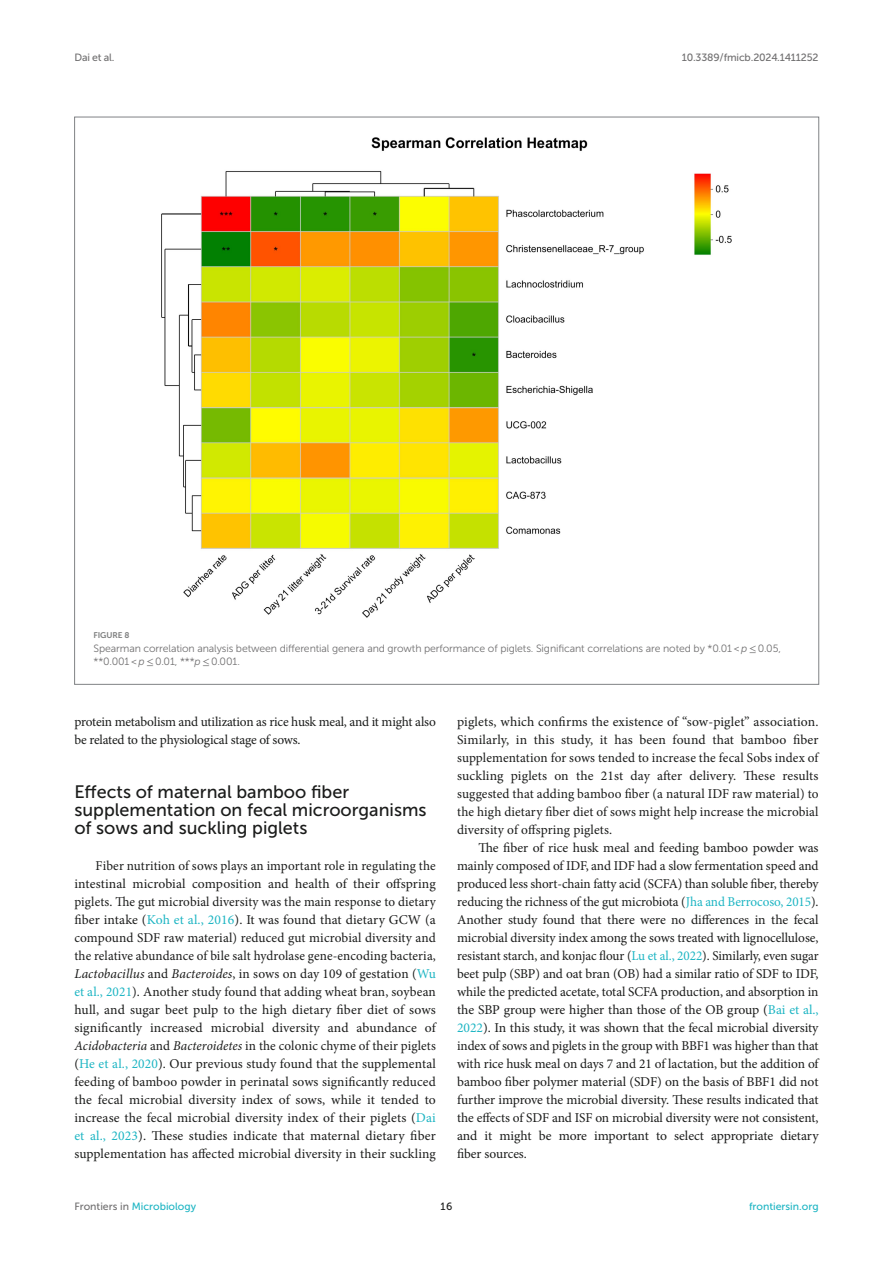
<style>
.page{position:relative;width:893px;height:1263px;background:#fff}
.page>*{position:absolute;margin:0;border:0;box-sizing:border-box;transform-origin:0 0}
.HEAD_2{font:18px/18px "Museo Sans 500";color:#1b1c1b}
.TEXT_FLUSH{font:13.5px/18px "Minion Pro";letter-spacing:.01em;color:#1b1c1b;text-align:justify}
.TEXT{font:13.5px/18px "Minion Pro";letter-spacing:-.015em;color:#1b1c1b}
.FIG_LEG{font:10.5px/13.5px "Museo Sans 300";letter-spacing:-.01em;color:#706f70}
.t1{font:10.5px "Museo Sans 500";color:#1db5c3}
.t2{font:10.5px "Museo Sans 500";letter-spacing:-.015em;color:#706f70}
.t3{font:10.5px "Museo Sans 500";color:#1b1c1b}
.FIG_HD{font:8.25px "Museo Sans 700";letter-spacing:-.01em;color:#7e7f7f}
.s1{font-style:italic}
.s2{font-family:"STIX General"}
.s3{color:#1db5c3}
.s4{color:#706f70}
</style>
<div class="page">
<img style="left:161px;top:137px;width:571px;height:481px">
<p class="t2" style="left:74px;top:51px;width:42px">Dai et al.</p>
<p class="t2" style="left:682px;top:51px;width:138px">10.3389/fmicb.2024.1411252</p>
<p class="FIG_HD" style="left:94px;top:631px;width:37px">FIGURE 8</p>
<p class="FIG_LEG" style="left:94px;top:642px;width:689px">Spearman correlation analysis between differential genera and growth performance of piglets. Significant correlations are noted by *0.01 &lt; <span class="s1">p</span> <span class="s2">≤</span> 0.05, **0.001 &lt; <span class="s1">p</span> <span class="s2">≤</span> 0.01, ***<span class="s1">p</span> <span class="s2">≤</span> 0.001.</p>
<p class="TEXT" style="left:74px;top:713px;width:363px">protein metabolism and utilization as rice husk meal, and it might also be related to the physiological stage of sows.</p>
<p class="HEAD_2" style="left:74px;top:783px;width:354px">Effects of maternal bamboo fiber supplementation on fecal microorganisms of sows and suckling piglets</p>
<p class="TEXT_FLUSH" style="left:74px;top:857px;width:363px;text-indent:21px">Fiber nutrition of sows plays an important role in regulating the intestinal microbial composition and health of their offspring piglets. The gut microbial diversity was the main response to dietary fiber intake (<span class="s3">Koh et al., 2016</span>). It was found that dietary GCW (a compound SDF raw material) reduced gut microbial diversity and the relative abundance of bile salt hydrolase gene-encoding bacteria, <span class="s1">Lactobacillus</span> and <span class="s1">Bacteroides</span>, in sows on day 109 of gestation (<span class="s3">Wu et al., 2021</span>). Another study found that adding wheat bran, soybean hull, and sugar beet pulp to the high dietary fiber diet of sows significantly increased microbial diversity and abundance of <span class="s1">Acidobacteria</span> and <span class="s1">Bacteroidetes</span> in the colonic chyme of their piglets (<span class="s3">He et al., 2020</span>). Our previous study found that the supplemental feeding of bamboo powder in perinatal sows significantly reduced the fecal microbial diversity index of sows, while it tended to increase the fecal microbial diversity index of their piglets (<span class="s3">Dai et al., 2023</span>). These studies indicate that maternal dietary fiber supplementation has affected microbial diversity in their suckling</p>
<p class="TEXT_FLUSH" style="left:457px;top:713px;width:363px">piglets, which confirms the existence of “sow-piglet” association.<br>Similarly, in this study, it has been found that bamboo fiber supplementation for sows tended to increase the fecal Sobs index of suckling piglets on the 21st day after delivery. These results suggested that adding bamboo fiber (a natural IDF raw material) to the high dietary fiber diet of sows might help increase the microbial diversity of offspring piglets.</p>
<p class="TEXT" style="left:457px;top:839px;width:363px;text-align:justify;text-indent:21px">The fiber of rice husk meal and feeding bamboo powder was mainly composed of IDF, and IDF had a slow fermentation speed and produced less short-chain fatty acid (SCFA) than soluble fiber, thereby reducing the richness of the gut microbiota (<span class="s3">Jha and Berrocoso, 2015</span>).<br>Another study found that there were no differences in the fecal microbial diversity index among the sows treated with lignocellulose, resistant starch, and konjac flour (<span class="s3">Lu et al., 2022</span>). Similarly, even sugar beet pulp (SBP) and oat bran (OB) had a similar ratio of SDF to IDF, while the predicted acetate, total SCFA production, and absorption in the SBP group were higher than those of the OB group (<span class="s3">Bai et al., 2022</span>). In this study, it was shown that the fecal microbial diversity index of sows and piglets in the group with BBF1 was higher than that with rice husk meal on days 7 and 21 of lactation, but the addition of bamboo fiber polymer material (SDF) on the basis of BBF1 did not further improve the microbial diversity. These results indicated that the effects of SDF and ISF on microbial diversity were not consistent, and it might be more important to select appropriate dietary fiber sources.</p>
<p class="t1" style="left:74px;top:1200px;width:123px"><span class="s4">Frontiers in</span> Microbiology</p>
<p class="t3" style="left:440px;top:1200px;width:13px">16</p>
<p class="t1" style="left:749px;top:1200px;width:71px">frontiersin.org</p>
</div>
